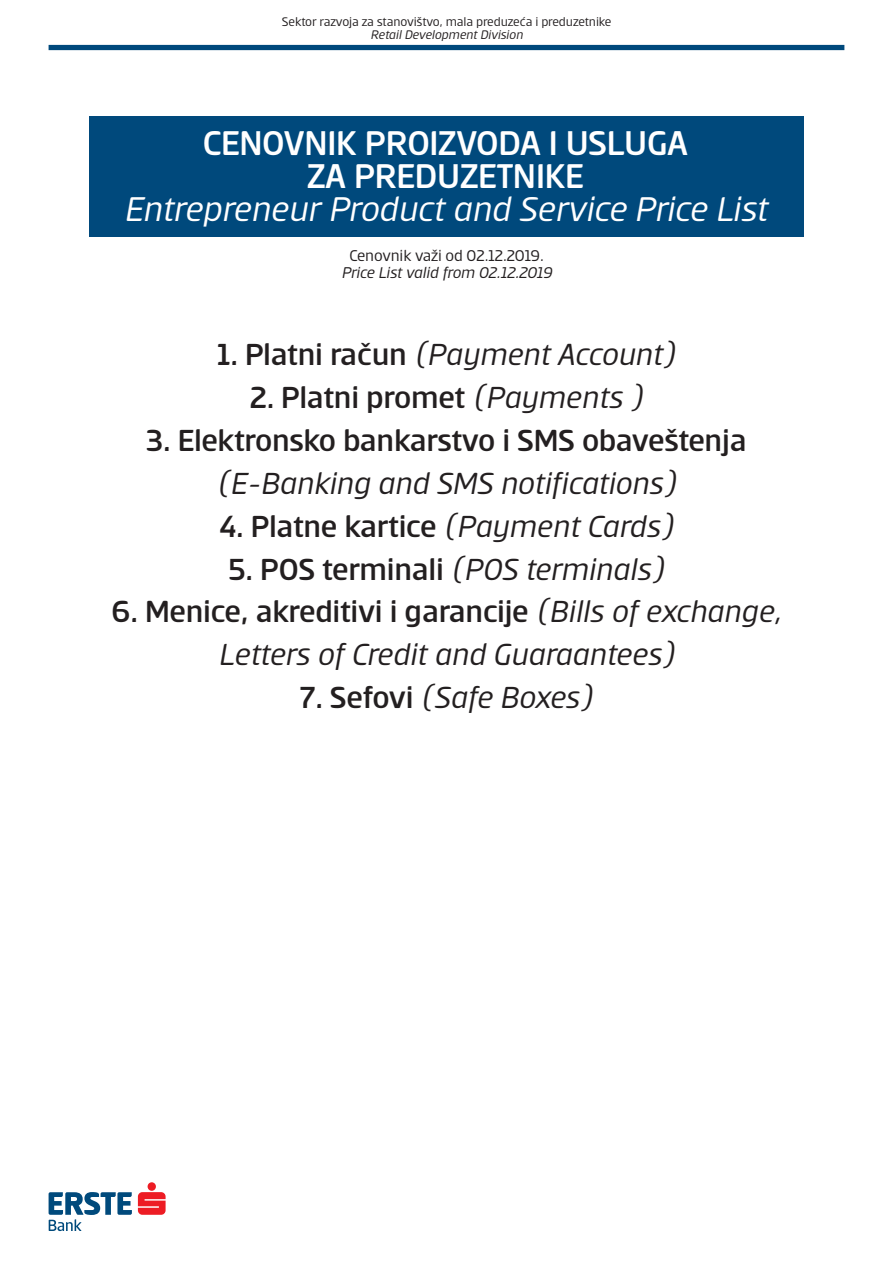
<style>
.page{position:relative;width:893px;height:1263px;background:#fff}
.page>*{position:absolute;margin:0;border:0;box-sizing:border-box;transform-origin:0 0}
.t1{font:500 37.2px/33px "Erste";letter-spacing:-.01em;color:#fff;text-align:center}
.t2{font:italic 37.2px "Erste";letter-spacing:-.01em;color:#fff}
.t3{font:italic 33px/42.9px "Erste";letter-spacing:-.01em;color:#231f20;text-align:center}
.t4{font:500 33px "Erste";letter-spacing:-.01em;color:#231f20}
.t5{font:italic 16.95px "Erste";letter-spacing:-.02em;color:#231f20}
.t6{font:16.95px "Erste";letter-spacing:-.01em;color:#231f20}
.t7{font:13.5px "Erste";letter-spacing:-.01em;color:#231f20}
.t8{font:italic 13.5px "Erste";letter-spacing:-.01em;color:#231f20}
.s1{font-weight:500;font-style:normal}
.s2{font-weight:400;font-style:italic}
</style>
<div class="page">
<div style="left:89px;top:116px;width:715px;height:121px;background:#00497c"></div>
<div style="left:49px;top:45px;width:795px;height:5px;background:#00497c"></div>
<svg style="left:49px;top:1192px;width:83px;height:39px"></svg>
<svg style="left:138px;top:1182px;width:28px;height:33px"></svg>
<p class="t7" style="left:282px;top:16px;width:331px">Sektor razvoja za stanovištvo, mala preduzeća i preduzetnike</p>
<p class="t8" style="left:371px;top:29px;width:154px">Retail Development Division</p>
<p class="t1" style="left:203px;top:130px;width:487px">CENOVNIK PROIZVODA I USLUGA<br>ZA PREDUZETNIKE</p>
<p class="t2" style="left:124px;top:193px;width:645px">Entrepreneur Product and Service Price List</p>
<p class="t6" style="left:349px;top:248px;width:196px">Cenovnik važi od 02.12.2019.</p>
<p class="t5" style="left:341px;top:265px;width:212px">Price List valid from 02.12.2019</p>
<p class="t3" style="left:218px;top:335px;width:459px"><span class="s1">1. Platni račun</span> (Payment Account)</p>
<p class="t4" style="left:250px;top:383px;width:394px">2. Platni promet <span class="s2">(Payments )</span></p>
<p class="t4" style="left:146px;top:426px;width:602px">3. Elektronsko bankarstvo i SMS obaveštenja</p>
<p class="t3" style="left:217px;top:464px;width:461px">(E-Banking and SMS notifications)</p>
<p class="t4" style="left:219px;top:512px;width:455px">4. Platne kartice <span class="s2">(Payment Cards)</span></p>
<p class="t4" style="left:229px;top:555px;width:437px">5. POS terminali <span class="s2">(POS terminals)</span></p>
<p class="t3" style="left:111px;top:593px;width:671px"><span class="s1">6. Menice, akreditivi i garancije</span> (Bills of exchange,<br>Letters of Credit and Guaraantees)</p>
<p class="t3" style="left:300px;top:678px;width:294px"><span class="s1">7. Sefovi</span> (Safe Boxes)</p>
</div>
